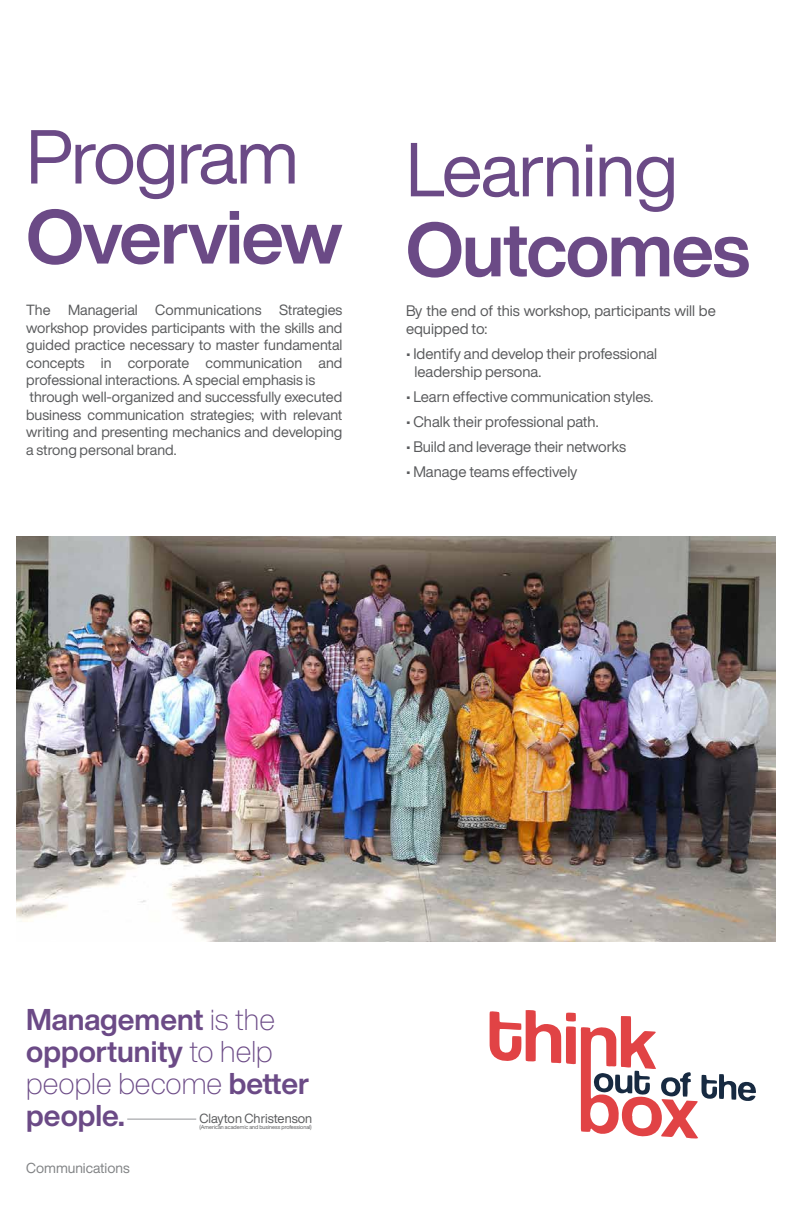
<style>
.page{position:relative;width:792px;height:1224px;background:#fff}
.page>*{position:absolute;margin:0;border:0;box-sizing:border-box;transform-origin:0 0}
.t1{font:700 75px "Helvetica Now Display";letter-spacing:-.02em;color:#6b4a86}
.t2{font:75px "Helvetica Now Display";letter-spacing:-.02em;color:#6b4a86}
.t3{font:700 29.6px/32px "Helvetica Now Display";color:#6b4a86}
.t4{font:15px/18px "Helvetica Now Display";color:#595a5c}
.t5{font:14.5px/17.4px "Helvetica Now Display";color:#595a5c}
.t6{font:14.1px "Helvetica Now Display";color:#818385}
.t7{font:13px "Helvetica Now Display";color:#595a5c}
.t8{font:5.5px "Helvetica Now Display";color:#595a5c}
.s1{font-weight:300;font-stretch:expanded}
</style>
<div class="page">
<hr style="left:127px;top:1119px;width:69px;height:1px;background:#939598">
<img style="left:16px;top:537px;width:760px;height:405px">
<svg style="left:489px;top:1010px;width:267px;height:129px"></svg>
<h1 class="t2" style="left:26px;top:105px;width:274px">Program</h1>
<h1 class="t1" style="left:26px;top:185px;width:318px">Overview</h1>
<p class="t5" style="left:26px;top:301px;width:318px">The Managerial Communications Strategies workshop provides participants with the skills and guided practice necessary to master fundamental concepts in corporate communication and professional interactions. A special emphasis is through well-organized and successfully executed business communication strategies; with relevant writing and presenting mechanics and developing a strong personal brand.</p>
<h1 class="t2" style="left:406px;top:118px;width:274px">Learning</h1>
<h1 class="t1" style="left:406px;top:198px;width:346px">Outcomes</h1>
<p class="t4" style="left:406px;top:301px;width:311px">By the end of this workshop, participants will be equipped to:</p>
<p class="t4" style="left:415px;top:344px;width:244px;text-indent:-9px">• Identify and develop their professional leadership persona.</p>
<p class="t4" style="left:406px;top:387px;width:249px">• Learn effective communication styles.</p>
<p class="t4" style="left:406px;top:412px;width:194px">• Chalk their professional path.</p>
<p class="t4" style="left:406px;top:437px;width:222px">• Build and leverage their networks</p>
<p class="t4" style="left:406px;top:462px;width:173px">• Manage teams effectively</p>
<h2 class="t3" style="left:26px;top:1003px;width:285px">Management <span class="s1">is the </span>opportunity <span class="s1">to help people become</span> better people.</h2>
<p class="t7" style="left:199px;top:1109px;width:114px">Clayton Christenson</p>
<p class="t8" style="left:199px;top:1123px;width:114px">(American academic and business professional)</p>
<p class="t6" style="left:26px;top:1158px;width:105px">Communications</p>
</div>
